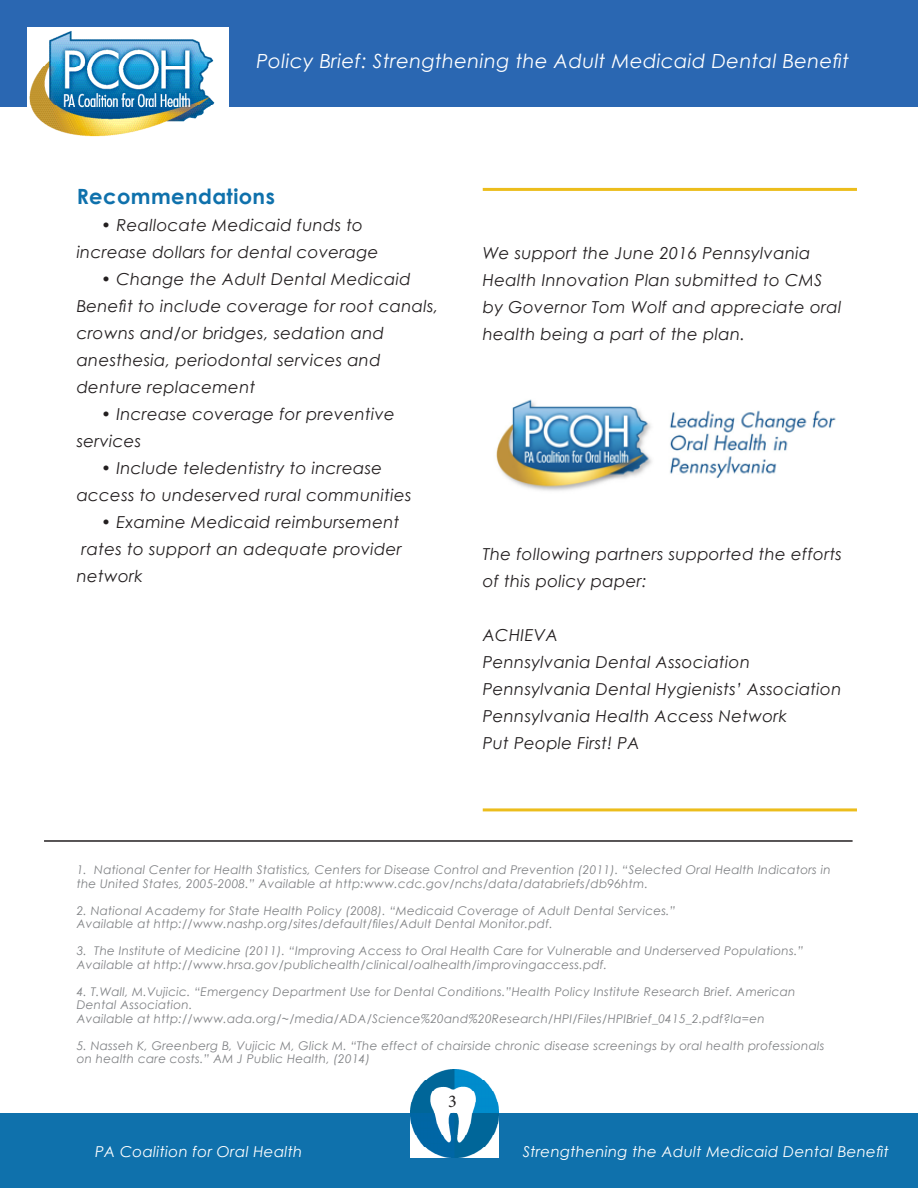
<style>
.page{position:relative;width:918px;height:1188px;background:#fff}
.page>*{position:absolute;margin:0;border:0;box-sizing:border-box;transform-origin:0 0}
.Paragraph_Style_2{font:700 21px "Century Gothic";letter-spacing:.02em;color:#0f71ac}
.t1{font:italic 19.5px "Century Gothic";letter-spacing:.02em;color:#fff}
.t2{font:18px "Minion Pro";color:#231f20}
.Paragraph_Style_2-2{font:italic 16.5px/27px "Century Gothic";letter-spacing:.02em;color:#231f20}
.Partners{font:italic 16.5px/27px "Century Gothic";letter-spacing:.02em;color:#231f20}
.t3{font:italic 15px "Century Gothic";letter-spacing:.02em;color:#fff}
.Paragraph_Style_2-3{font:italic 12px/13.5px "Century Gothic";letter-spacing:.02em;color:#808285}
</style>
<div class="page">
<div style="left:0;top:0;width:917px;height:106px;background:#2a67b2"></div>
<div style="left:0;top:1114px;width:918px;height:74px;background:#0f71ac"></div>
<img style="left:27px;top:27px;width:201px;height:110px">
<img style="left:410px;top:1070px;width:88px;height:88px">
<img style="left:496px;top:399px;width:340px;height:92px">
<hr style="left:44px;top:840px;width:809px;height:2px;background:#231f20">
<hr style="left:483px;top:188px;width:374px;height:3px;background:#ecbd1c">
<hr style="left:483px;top:808px;width:374px;height:3px;background:#ecbd1c">
<h2 class="t1" style="left:256px;top:47px;width:594px">Policy Brief: Strengthening the Adult Medicaid Dental Benefit</h2>
<p class="Paragraph_Style_2" style="left:77px;top:180px;width:200px">Recommendations</p>
<p class="Paragraph_Style_2-2" style="left:77px;top:211px;width:303px;text-align:center">• Reallocate Medicaid funds to increase dollars for dental coverage</p>
<p class="Paragraph_Style_2-2" style="left:77px;top:265px;width:363px;text-indent:25px">• Change the Adult Dental Medicaid Benefit to include coverage for root canals, crowns and/or bridges, sedation and anesthesia, periodontal services and denture replacement</p>
<p class="Paragraph_Style_2-2" style="left:77px;top:400px;width:320px;text-indent:25px">• Increase coverage for preventive services</p>
<p class="Paragraph_Style_2-2" style="left:77px;top:454px;width:336px;text-align:center">• Include teledentistry to increase access to undeserved rural communities</p>
<p class="Paragraph_Style_2-2" style="left:77px;top:508px;width:327px;text-indent:25px">• Examine Medicaid reimbursement rates to support an adequate provider network</p>
<p class="Partners" style="left:483px;top:239px;width:360px">We support the June 2016 Pennsylvania Health Innovation Plan submitted to CMS by Governor Tom Wolf and appreciate oral health being a part of the plan.</p>
<p class="Partners" style="left:483px;top:540px;width:361px">The following partners supported the efforts of this policy paper:</p>
<p class="Partners" style="left:483px;top:621px;width:77px">ACHIEVA</p>
<p class="Partners" style="left:483px;top:648px;width:269px">Pennsylvania Dental Association</p>
<p class="Partners" style="left:483px;top:675px;width:360px">Pennsylvania Dental Hygienists’ Association</p>
<p class="Partners" style="left:483px;top:702px;width:306px">Pennsylvania Health Access Network</p>
<p class="Partners" style="left:483px;top:729px;width:159px">Put People First! PA</p>
<p class="Paragraph_Style_2-3" style="left:77px;top:863px;width:755px">1. National Center for Health Statistics, Centers for Disease Control and Prevention (2011). “Selected Oral Health Indicators in the United States, 2005-2008.” Available at http:www.cdc.gov/nchs/data/databriefs/db96htm.</p>
<p class="Paragraph_Style_2-3" style="left:77px;top:904px;width:600px">2. National Academy for State Health Policy (2008). “Medicaid Coverage of Adult Dental Services.”<br>Available at http://www.nashp.org/sites/default/files/Adult Dental Monitor.pdf.</p>
<p class="Paragraph_Style_2-3" style="left:77px;top:944px;width:728px">3. The Institute of Medicine (2011). “Improving Access to Oral Health Care for Vulnerable and Underserved Populations.”<br>Available at http://www.hrsa.gov/publichealth/clinical/oalhealth/improvingaccess.pdf.</p>
<p class="Paragraph_Style_2-3" style="left:77px;top:985px;width:720px">4. T.Wall, M.Vujicic. “Emergency Department Use for Dental Conditions.”Health Policy Institute Research Brief. American<br>Dental Association.<br>Available at http://www.ada.org/~/media/ADA/Science%20and%20Research/HPI/Files/HPIBrief_0415_2.pdf?la=en</p>
<p class="Paragraph_Style_2-3" style="left:77px;top:1039px;width:749px">5. Nasseh K, Greenberg B, Vujicic M, Glick M. “The effect of chairside chronic disease screenings by oral health professionals on health care costs.” AM J Public Health, (2014)</p>
<h3 class="t2" style="left:448px;top:1089px;width:10px">3</h3>
<p class="t3" style="left:95px;top:1141px;width:209px">PA Coalition for Oral Health</p>
<p class="t3" style="left:523px;top:1141px;width:368px">Strengthening the Adult Medicaid Dental Benefit</p>
</div>
